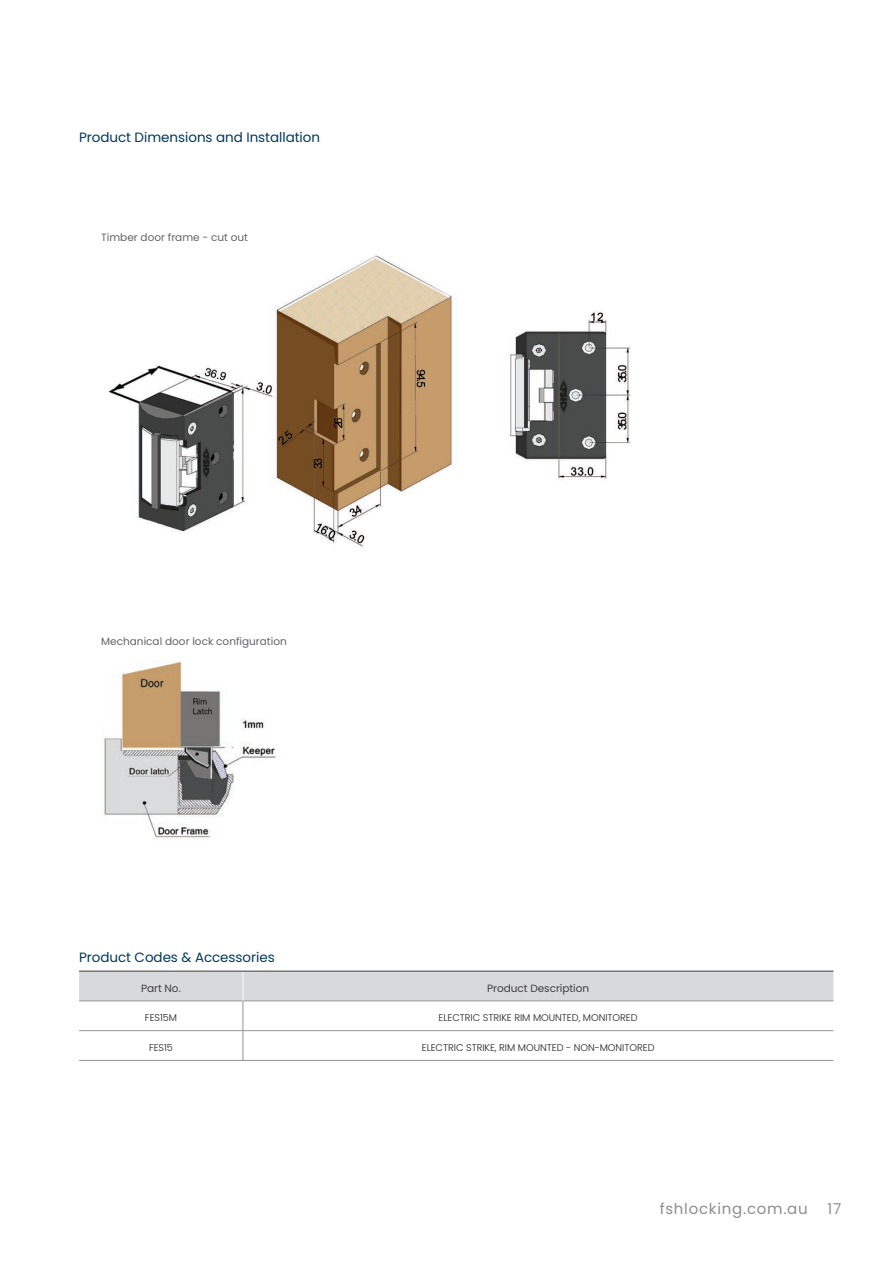
<style>
.page{position:relative;width:893px;height:1263px;background:#fff}
.page>*{position:absolute;margin:0;border:0;box-sizing:border-box;transform-origin:0 0}
.t1{font:15px "Poppins";letter-spacing:.05em;color:#8b8d90}
.t2{font:13.5px "Poppins";letter-spacing:-.005em;color:#00395c}
.t3{font:10.5px "Poppins";color:#636366}
.t4{font:10.5px "Poppins";letter-spacing:-.005em;color:#3e3e3f}
.t5{font:300 9.75px "Poppins";letter-spacing:-.005em;color:#231f20}
</style>
<div class="page">
<svg style="left:79px;top:972px;width:754px;height:88px"></svg>
<hr style="left:79px;top:1060px;width:164px;height:1px;background:#939598">
<hr style="left:243px;top:1060px;width:590px;height:1px;background:#939598">
<hr style="left:243px;top:971px;width:1px;height:30px;background:#fff">
<hr style="left:79px;top:971px;width:164px;height:1px;background:#3e3e3f">
<hr style="left:243px;top:971px;width:590px;height:1px;background:#3e3e3f">
<img style="left:103px;top:661px;width:173px;height:179px">
<img style="left:108px;top:255px;width:523px;height:292px">
<h2 class="t2" style="left:79px;top:129px;width:243px">Product Dimensions and Installation</h2>
<p class="t3" style="left:101px;top:231px;width:148px">Timber door frame - cut out</p>
<p class="t3" style="left:101px;top:635px;width:187px">Mechanical door lock configuration</p>
<h2 class="t2" style="left:79px;top:949px;width:197px">Product Codes &amp; Accessories</h2>
<p class="t4" style="left:141px;top:982px;width:41px">Part No.</p>
<p class="t4" style="left:487px;top:982px;width:104px">Product Description</p>
<p class="t5" style="left:145px;top:1012px;width:34px">FES15M</p>
<p class="t5" style="left:439px;top:1012px;width:201px">ELECTRIC STRIKE RIM MOUNTED, MONITORED</p>
<p class="t5" style="left:149px;top:1041px;width:25px">FES15</p>
<p class="t5" style="left:422px;top:1041px;width:234px">ELECTRIC STRIKE, RIM MOUNTED - NON-MONITORED</p>
<h1 class="t1" style="left:660px;top:1200px;width:150px">fshlocking.com.au</h1>
<h1 class="t1" style="left:827px;top:1200px;width:15px">17</h1>
</div>
